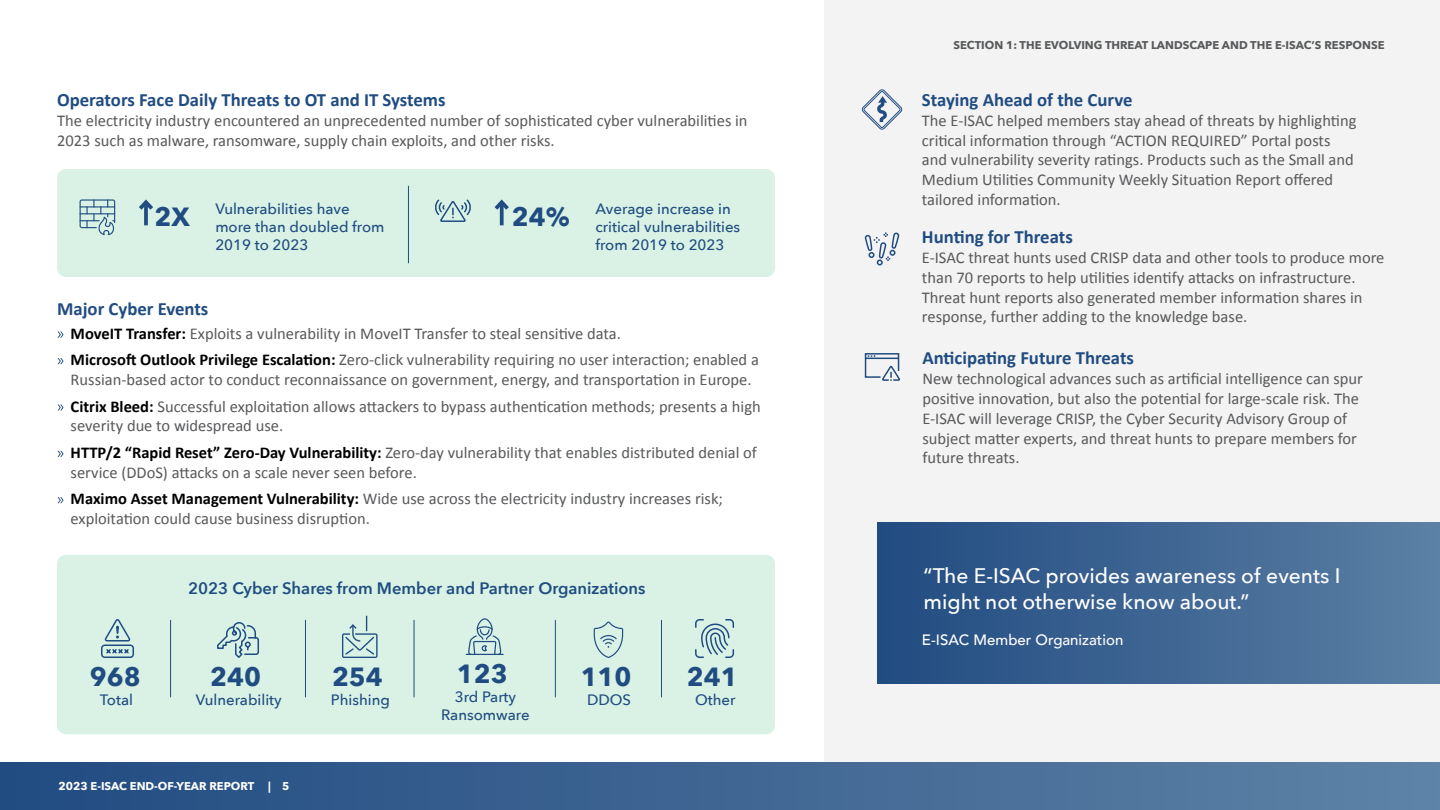
<style>
.page{position:relative;width:1440px;height:810px;background:#fff}
.page>*{position:absolute;margin:0;border:0;box-sizing:border-box;transform-origin:0 0}
.t1{font:700 26.25px "Avenir Next";color:#204c81}
.t2{font:500 21px/25.2px "Avenir Next";color:#fff}
.t3{font:700 18.75px "Calibri";color:#204c81}
.t4{font:16.5px/19.8px "Calibri";color:#58595b}
.t5{font:600 16.5px "Avenir Next";color:#204c81}
.t6{font:500 15px/18px "Avenir Next";color:#204c81}
.t7{font:500 15px "Avenir";color:#fff}
.t8{font:700 11.25px "Avenir Next";color:#58595b}
.t9{font:700 11.25px "Avenir Next";color:#fff}
.s1{font-family:"Myriad Pro";color:#fff}
.s2{font-weight:700;color:#000}
</style>
<div class="page">
<div style="left:825px;top:0;width:615px;height:810px;background:#f3f3f3"></div>
<div style="left:0;top:763px;width:1440px;height:47px;background:linear-gradient(to right,#214b80,#5d82a6)"></div>
<div style="left:877px;top:522px;width:563px;height:161px;background:linear-gradient(to right,#214b81,#5b80a5)"></div>
<svg style="left:865px;top:232px;width:35px;height:34px"></svg>
<svg style="left:864px;top:353px;width:36px;height:28px"></svg>
<div style="left:57px;top:555px;width:718px;height:179px;background:#d9f2e5;border-radius:9px"></div>
<svg style="left:101px;top:619px;width:33px;height:39px"></svg>
<svg style="left:217px;top:622px;width:42px;height:36px"></svg>
<svg style="left:695px;top:619px;width:40px;height:39px"></svg>
<svg style="left:342px;top:616px;width:36px;height:42px"></svg>
<hr style="left:466px;top:654px;width:38px;height:1px;background:#204c81">
<svg style="left:468px;top:618px;width:33px;height:36px"></svg>
<svg style="left:594px;top:621px;width:29px;height:37px"></svg>
<hr style="left:170px;top:620px;width:1px;height:77px;background:#204c81">
<hr style="left:305px;top:620px;width:1px;height:77px;background:#204c81">
<hr style="left:414px;top:620px;width:1px;height:77px;background:#204c81">
<hr style="left:555px;top:620px;width:1px;height:77px;background:#204c81">
<hr style="left:661px;top:620px;width:1px;height:77px;background:#204c81">
<div style="left:57px;top:169px;width:718px;height:108px;background:#d9f2e5;border-radius:9px"></div>
<svg style="left:144px;top:214px;width:4px;height:11px"></svg>
<svg style="left:139px;top:199px;width:14px;height:15px"></svg>
<svg style="left:80px;top:199px;width:35px;height:36px"></svg>
<svg style="left:500px;top:214px;width:4px;height:11px"></svg>
<svg style="left:494px;top:199px;width:15px;height:15px"></svg>
<svg style="left:435px;top:199px;width:36px;height:23px"></svg>
<hr style="left:408px;top:186px;width:1px;height:77px;background:#204c81">
<svg style="left:862px;top:89px;width:40px;height:41px"></svg>
<p class="t3" style="left:57px;top:87px;width:390px">Operators Face Daily Threats to OT and IT Systems</p>
<p class="t4" style="left:57px;top:110px;width:692px">The electricity industry encountered an unprecedented number of sophisticated cyber vulnerabilities in<br>2023 such as malware, ransomware, supply chain exploits, and other risks.</p>
<p class="t6" style="left:215px;top:200px;width:171px">Vulnerabilities have more than doubled from<br>2019 to 2023</p>
<h1 class="t1" style="left:155px;top:194px;width:37px">2X</h1>
<p class="t6" style="left:595px;top:200px;width:146px">Average increase in critical vulnerabilities from 2019 to 2023</p>
<h1 class="t1" style="left:512px;top:194px;width:59px">24%</h1>
<p class="t3" style="left:57px;top:296px;width:153px">Major Cyber Events</p>
<p class="t4" style="left:57px;top:320px;width:703px;line-height:26.5px"><span class="s1">»</span> <span class="s2">MoveIT Transfer:</span> Exploits a vulnerability in MoveIT Transfer to steal sensitive data.<br><span class="s1">»</span> <span class="s2">Microsoft Outlook Privilege Escalation:</span> Zero-click vulnerability requiring no user interaction; enabled a</p>
<p class="t4" style="left:57px;top:366px;width:705px;line-height:26.5px;text-align:center">Russian-based actor to conduct reconnaissance on government, energy, and transportation in Europe.<br><span class="s1">»</span> <span class="s2">Citrix Bleed:</span> Successful exploitation allows attackers to bypass authentication methods; presents a high</p>
<p class="t4" style="left:57px;top:412px;width:701px;line-height:26.5px;text-indent:13px">severity due to widespread use.<br><span class="s1">»</span> <span class="s2">HTTP/2 “Rapid Reset” Zero-Day Vulnerability:</span> Zero-day vulnerability that enables distributed denial of</p>
<p class="t4" style="left:57px;top:459px;width:667px;line-height:26.5px;text-indent:13px">service (DDoS) attacks on a scale never seen before.<br><span class="s1">»</span> <span class="s2">Maximo Asset Management Vulnerability:</span> Wide use across the electricity industry increases risk;</p>
<p class="t4" style="left:71px;top:508px;width:301px">exploitation could cause business disruption.</p>
<p class="t5" style="left:188px;top:574px;width:459px">2023 Cyber Shares from Member and Partner Organizations</p>
<h1 class="t1" style="left:90px;top:655px;width:52px">968</h1>
<p class="t6" style="left:100px;top:690px;width:35px">Total</p>
<h1 class="t1" style="left:210px;top:655px;width:52px">240</h1>
<p class="t6" style="left:196px;top:690px;width:87px">Vulnerability</p>
<h1 class="t1" style="left:332px;top:655px;width:52px">254</h1>
<p class="t6" style="left:331px;top:690px;width:61px">Phishing</p>
<h1 class="t1" style="left:457px;top:652px;width:52px">123</h1>
<p class="t6" style="left:441px;top:687px;width:90px;text-align:center">3rd Party<br>Ransomware</p>
<h1 class="t1" style="left:581px;top:655px;width:52px">110</h1>
<p class="t6" style="left:587px;top:690px;width:46px">DDOS</p>
<h1 class="t1" style="left:687px;top:655px;width:52px">241</h1>
<p class="t6" style="left:695px;top:690px;width:42px">Other</p>
<p class="t9" style="left:59px;top:776px;width:232px">2023 E-ISAC END-OF-YEAR REPORT | 5</p>
<p class="t8" style="left:953px;top:35px;width:433px">SECTION 1: THE EVOLVING THREAT LANDSCAPE AND THE E-ISAC’S RESPONSE</p>
<p class="t3" style="left:922px;top:87px;width:212px">Staying Ahead of the Curve</p>
<p class="t4" style="left:922px;top:110px;width:436px">The E-ISAC helped members stay ahead of threats by highlighting critical information through “ACTION REQUIRED” Portal posts and vulnerability severity ratings. Products such as the Small and Medium Utilities Community Weekly Situation Report offered tailored information.</p>
<p class="t3" style="left:922px;top:224px;width:152px">Hunting for Threats</p>
<p class="t4" style="left:922px;top:247px;width:464px">E-ISAC threat hunts used CRISP data and other tools to produce more than 70 reports to help utilities identify attacks on infrastructure.<br>Threat hunt reports also generated member information shares in response, further adding to the knowledge base.</p>
<p class="t3" style="left:922px;top:345px;width:213px">Anticipating Future Threats</p>
<p class="t4" style="left:922px;top:368px;width:442px">New technological advances such as artificial intelligence can spur positive innovation, but also the potential for large-scale risk. The E-ISAC will leverage CRISP, the Cyber Security Advisory Group of subject matter experts, and threat hunts to prepare members for future threats.</p>
<p class="t2" style="left:923px;top:563px;width:418px">“The E-ISAC provides awareness of events I might not otherwise know about.”</p>
<p class="t7" style="left:922px;top:626px;width:203px">E-ISAC Member Organization</p>
</div>
